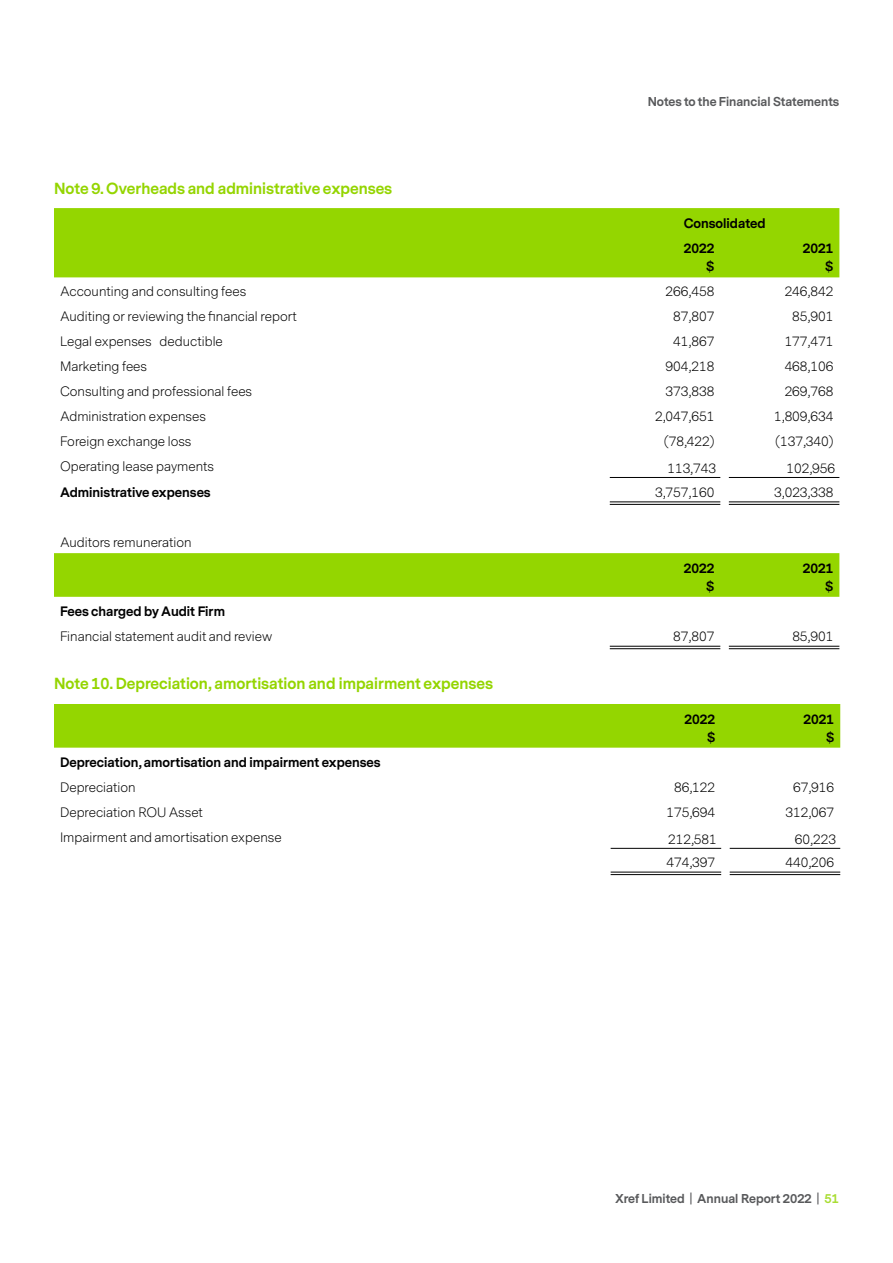
<style>
.page{position:relative;width:893px;height:1263px;background:#fff}
.page>*{position:absolute;margin:0;border:0;box-sizing:border-box;transform-origin:0 0}
.t1{font:700 15px "Messina Sans";color:#94d500}
.t2{font:300 12.75px "Messina Sans";color:#000}
.t3{font:700 12.75px/18px "Messina Sans";color:#000;text-align:right}
.t4{font:700 12px "Messina Sans";color:#58595b}
.s1{color:#a9dd33}
</style>
<div class="page">
<svg style="left:54px;top:208px;width:785px;height:389px"></svg>
<hr style="left:610px;top:502px;width:110px;height:3px;background:#fff">
<hr style="left:729px;top:502px;width:110px;height:3px;background:#fff">
<hr style="left:610px;top:502px;width:110px;height:1px;background:#000">
<hr style="left:610px;top:504px;width:110px;height:1px;background:#000">
<hr style="left:729px;top:502px;width:110px;height:1px;background:#000">
<hr style="left:729px;top:504px;width:110px;height:1px;background:#000">
<hr style="left:610px;top:477px;width:110px;height:1px;background:#000">
<hr style="left:729px;top:477px;width:110px;height:1px;background:#000">
<hr style="left:610px;top:646px;width:110px;height:1px;background:#000">
<hr style="left:610px;top:648px;width:110px;height:1px;background:#000">
<hr style="left:729px;top:646px;width:110px;height:1px;background:#000">
<hr style="left:729px;top:648px;width:110px;height:1px;background:#000">
<div style="left:54px;top:704px;width:786px;height:44px;background:#94d600"></div>
<hr style="left:611px;top:872px;width:110px;height:1px;background:#000">
<hr style="left:611px;top:874px;width:110px;height:1px;background:#000">
<hr style="left:730px;top:872px;width:110px;height:1px;background:#000">
<hr style="left:730px;top:874px;width:110px;height:1px;background:#000">
<hr style="left:611px;top:848px;width:110px;height:1px;background:#000">
<hr style="left:730px;top:848px;width:110px;height:1px;background:#000">
<p class="t1" style="left:54px;top:177px;width:340px">Note 9. Overheads and administrative expenses</p>
<p class="t4" style="left:648px;top:93px;width:193px">Notes to the Financial Statements</p>
<p class="t3" style="left:684px;top:211px;width:83px;line-height:25.7px;text-align:left">Consolidated<br>2022</p>
<p class="t3" style="left:706px;top:258px;width:10px">$</p>
<p class="t3" style="left:803px;top:240px;width:32px">2021 $</p>
<p class="t2" style="left:60px;top:283px;width:188px">Accounting and consulting fees</p>
<p class="t2" style="left:666px;top:283px;width:50px">266,458</p>
<p class="t2" style="left:785px;top:283px;width:50px">246,842</p>
<p class="t2" style="left:60px;top:308px;width:238px">Auditing or reviewing the financial report</p>
<p class="t2" style="left:673px;top:308px;width:43px">87,807</p>
<p class="t2" style="left:792px;top:308px;width:43px">85,901</p>
<p class="t2" style="left:60px;top:333px;width:164px">Legal expenses deductible</p>
<p class="t2" style="left:673px;top:333px;width:43px">41,867</p>
<p class="t2" style="left:785px;top:333px;width:50px">177,471</p>
<p class="t2" style="left:60px;top:358px;width:89px">Marketing fees</p>
<p class="t2" style="left:666px;top:358px;width:50px">904,218</p>
<p class="t2" style="left:785px;top:358px;width:50px">468,106</p>
<p class="t2" style="left:60px;top:383px;width:194px">Consulting and professional fees</p>
<p class="t2" style="left:666px;top:383px;width:50px">373,838</p>
<p class="t2" style="left:785px;top:383px;width:50px">269,768</p>
<p class="t2" style="left:60px;top:408px;width:147px">Administration expenses</p>
<p class="t2" style="left:655px;top:408px;width:61px">2,047,651</p>
<p class="t2" style="left:774px;top:408px;width:61px">1,809,634</p>
<p class="t2" style="left:60px;top:433px;width:133px">Foreign exchange loss</p>
<p class="t2" style="left:664px;top:433px;width:52px">(78,422)</p>
<p class="t2" style="left:776px;top:433px;width:59px">(137,340)</p>
<p class="t2" style="left:60px;top:458px;width:155px">Operating lease payments</p>
<p class="t2" style="left:667px;top:460px;width:50px">113,743</p>
<p class="t2" style="left:786px;top:460px;width:50px">102,956</p>
<p class="t3" style="left:60px;top:484px;width:152px">Administrative expenses</p>
<p class="t2" style="left:655px;top:484px;width:61px">3,757,160</p>
<p class="t2" style="left:774px;top:484px;width:61px">3,023,338</p>
<p class="t2" style="left:60px;top:534px;width:133px">Auditors remuneration</p>
<p class="t3" style="left:684px;top:559px;width:32px">2022 $</p>
<p class="t3" style="left:803px;top:559px;width:32px">2021 $</p>
<p class="t3" style="left:60px;top:603px;width:167px">Fees charged by Audit Firm</p>
<p class="t2" style="left:60px;top:628px;width:214px">Financial statement audit and review</p>
<p class="t2" style="left:673px;top:628px;width:43px">87,807</p>
<p class="t2" style="left:792px;top:628px;width:43px">85,901</p>
<p class="t1" style="left:54px;top:673px;width:440px">Note 10. Depreciation, amortisation and impairment expenses</p>
<p class="t3" style="left:684px;top:710px;width:32px">2022 $</p>
<p class="t3" style="left:804px;top:710px;width:32px">2021 $</p>
<p class="t3" style="left:60px;top:754px;width:322px">Depreciation, amortisation and impairment expenses</p>
<p class="t2" style="left:60px;top:779px;width:77px">Depreciation</p>
<p class="t2" style="left:674px;top:779px;width:43px">86,122</p>
<p class="t2" style="left:793px;top:779px;width:43px">67,916</p>
<p class="t2" style="left:60px;top:804px;width:144px">Depreciation ROU Asset</p>
<p class="t2" style="left:666px;top:804px;width:50px">175,694</p>
<p class="t2" style="left:785px;top:804px;width:50px">312,067</p>
<p class="t2" style="left:60px;top:829px;width:223px">Impairment and amortisation expense</p>
<p class="t2" style="left:668px;top:831px;width:50px">212,581</p>
<p class="t2" style="left:795px;top:831px;width:43px">60,223</p>
<p class="t2" style="left:666px;top:854px;width:50px">474,397</p>
<p class="t2" style="left:785px;top:854px;width:50px">440,206</p>
<p class="t4" style="left:615px;top:1190px;width:225px">Xref Limited | Annual Report 2022 | <span class="s1">51</span></p>
</div>
